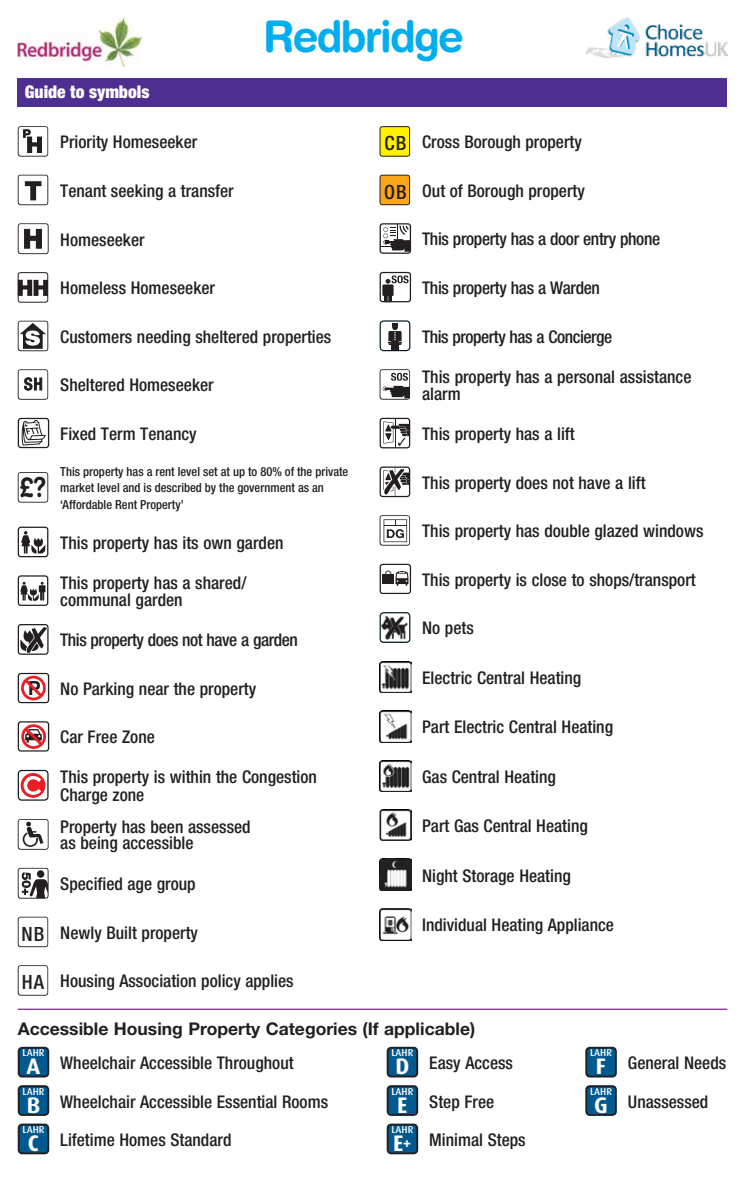
<style>
.page{position:relative;width:745px;height:1177px;background:#fff}
.page>*{position:absolute;margin:0;border:0;box-sizing:border-box;transform-origin:0 0}
.t1{font:700 43.75px "Helvetica Rounded LT";letter-spacing:-.04em;color:#00aeef;scale:.96 1}
.t2{font:700 27.75px "Helvetica Rounded LT";color:#231f20;scale:.83 1}
.t3{font:700 22.5px "Dax";color:#fff}
.t4{font:500 condensed 17.5px/16.2px "Helvetica Neue LT";color:#231f20}
.t5{font:500 condensed 17.5px "Helvetica Neue LT";letter-spacing:-.025em;color:#231f20}
.t6{font:500 condensed 17.5px "Helvetica Neue LT";letter-spacing:-.02em;color:#231f20}
.t7{font:700 17.5px "Helvetica Neue LT";color:#231f20}
.t8{font:900 condensed 17.5px "Helvetica Neue LT";color:#fff}
.t9{font:500 condensed 12.5px/16.2px "Helvetica Neue LT";color:#231f20}
.t10{font:500 10px "Dax";color:#fff}
.s1{font-size:19.62px}
.s2{font-size:16.25px}
</style>
<div class="page">
<div style="left:18px;top:78px;width:708px;height:28px;background:#4e2f91"></div>
<img style="left:585px;top:18px;width:141px;height:40px">
<hr style="left:18px;top:1008px;width:708px;height:1px;background:#812990">
<div style="left:19px;top:1047px;width:29px;height:29px;background:#00598f;border-radius:4px"></div>
<div style="left:18px;top:1046px;width:31px;height:31px;border:2px solid #231f20;border-radius:4px"></div>
<div style="left:387px;top:1047px;width:30px;height:29px;background:#00598f;border-radius:4px"></div>
<div style="left:386px;top:1046px;width:32px;height:31px;border:2px solid #231f20;border-radius:4px"></div>
<div style="left:586px;top:1047px;width:29px;height:29px;background:#00598f;border-radius:4px"></div>
<div style="left:585px;top:1046px;width:31px;height:31px;border:2px solid #231f20;border-radius:4px"></div>
<div style="left:19px;top:1086px;width:29px;height:28px;background:#00598f;border-radius:4px"></div>
<div style="left:18px;top:1085px;width:31px;height:30px;border:2px solid #231f20;border-radius:4px"></div>
<div style="left:387px;top:1086px;width:30px;height:28px;background:#00598f;border-radius:4px"></div>
<div style="left:386px;top:1085px;width:32px;height:30px;border:2px solid #231f20;border-radius:4px"></div>
<div style="left:586px;top:1086px;width:29px;height:28px;background:#00598f;border-radius:4px"></div>
<div style="left:585px;top:1085px;width:31px;height:30px;border:2px solid #231f20;border-radius:4px"></div>
<div style="left:19px;top:1124px;width:29px;height:29px;background:#00598f;border-radius:4px"></div>
<div style="left:18px;top:1123px;width:31px;height:31px;border:2px solid #231f20;border-radius:4px"></div>
<div style="left:387px;top:1124px;width:30px;height:29px;background:#00598f;border-radius:4px"></div>
<div style="left:386px;top:1123px;width:32px;height:31px;border:2px solid #231f20;border-radius:4px"></div>
<svg style="left:18px;top:126px;width:30px;height:31px"></svg>
<svg style="left:18px;top:175px;width:30px;height:30px"></svg>
<svg style="left:18px;top:223px;width:31px;height:31px"></svg>
<div style="left:18px;top:272px;width:30px;height:30px;border:1px solid #231f20;border-radius:2px"></div>
<svg style="left:18px;top:280px;width:30px;height:16px"></svg>
<svg style="left:18px;top:321px;width:30px;height:30px"></svg>
<svg style="left:18px;top:369px;width:30px;height:31px"></svg>
<svg style="left:18px;top:418px;width:31px;height:30px"></svg>
<svg style="left:18px;top:472px;width:30px;height:30px"></svg>
<svg style="left:18px;top:526px;width:30px;height:31px"></svg>
<svg style="left:18px;top:575px;width:30px;height:31px"></svg>
<svg style="left:18px;top:624px;width:30px;height:30px"></svg>
<svg style="left:18px;top:673px;width:31px;height:30px"></svg>
<svg style="left:18px;top:721px;width:31px;height:30px"></svg>
<svg style="left:18px;top:770px;width:30px;height:30px"></svg>
<div style="left:18px;top:769px;width:30px;height:31px;border:1px solid #061922;border-radius:3px"></div>
<svg style="left:18px;top:819px;width:30px;height:30px"></svg>
<svg style="left:18px;top:867px;width:30px;height:31px"></svg>
<svg style="left:18px;top:916px;width:30px;height:31px"></svg>
<svg style="left:18px;top:965px;width:30px;height:30px"></svg>
<div style="left:380px;top:127px;width:29px;height:29px;background:#fff200;border-radius:2px"></div>
<div style="left:379px;top:126px;width:31px;height:31px;border:1px solid #231f20;border-radius:2px"></div>
<div style="left:380px;top:175px;width:29px;height:30px;background:#faa61a;border-radius:2px"></div>
<div style="left:379px;top:175px;width:31px;height:30px;border:1px solid #231f20;border-radius:2px"></div>
<svg style="left:379px;top:223px;width:32px;height:31px"></svg>
<svg style="left:379px;top:272px;width:32px;height:30px"></svg>
<svg style="left:381px;top:322px;width:21px;height:27px"></svg>
<div style="left:379px;top:320px;width:31px;height:31px;border:1px solid #061922;border-radius:3px"></div>
<svg style="left:379px;top:369px;width:31px;height:31px"></svg>
<svg style="left:379px;top:418px;width:31px;height:30px"></svg>
<svg style="left:379px;top:466px;width:31px;height:31px"></svg>
<svg style="left:379px;top:515px;width:31px;height:30px"></svg>
<svg style="left:379px;top:563px;width:32px;height:31px"></svg>
<img style="left:381px;top:612px;width:28px;height:29px">
<div style="left:379px;top:612px;width:31px;height:31px;border:1px solid #061922;border-radius:3px"></div>
<img style="left:379px;top:661px;width:32px;height:31px">
<img style="left:379px;top:710px;width:32px;height:32px">
<img style="left:379px;top:760px;width:32px;height:31px">
<img style="left:379px;top:809px;width:32px;height:31px">
<img style="left:379px;top:858px;width:32px;height:32px">
<img style="left:379px;top:908px;width:32px;height:32px">
<img style="left:18px;top:18px;width:124px;height:49px">
<p class="t8" style="left:25px;top:81px;width:126px">Guide to symbols</p>
<h1 class="t1" style="left:263px;top:10px;width:210px">Redbridge</h1>
<p class="t4" style="left:60px;top:134px;width:138px">Priority Homeseeker</p>
<p class="t4" style="left:60px;top:182px;width:175px">Tenant seeking a transfer</p>
<p class="t4" style="left:60px;top:231px;width:86px">Homeseeker</p>
<p class="t4" style="left:60px;top:280px;width:156px">Homeless Homeseeker</p>
<p class="t4" style="left:60px;top:328px;width:272px">Customers needing sheltered properties</p>
<p class="t4" style="left:60px;top:377px;width:155px">Sheltered Homeseeker</p>
<p class="t4" style="left:60px;top:425px;width:138px">Fixed Term Tenancy</p>
<h2 class="t2" style="left:19px;top:470px;width:34px">£?</h2>
<p class="t9" style="left:60px;top:463px;width:289px">This property has a rent level set at up to 80% of the private market level and is described by the government as an ‘Affordable Rent Property’</p>
<p class="t4" style="left:60px;top:534px;width:225px">This property has its own garden</p>
<p class="t4" style="left:60px;top:575px;width:187px">This property has a shared/ communal garden</p>
<p class="t5" style="left:60px;top:629px;width:239px">This property does not have a garden</p>
<p class="t4" style="left:60px;top:680px;width:197px">No Parking near the property</p>
<p class="t4" style="left:60px;top:728px;width:96px">Car Free Zone</p>
<p class="t4" style="left:60px;top:768px;width:258px;line-height:17.5px">This property is within the Congestion<br>Charge zone</p>
<p class="t4" style="left:60px;top:818px;width:192px">Property has been assessed as being accessible</p>
<p class="t4" style="left:60px;top:875px;width:137px">Specified age group</p>
<p class="t4" style="left:22px;top:924px;width:178px"><span class="s1">NB</span> Newly Built property</p>
<p class="t4" style="left:22px;top:972px;width:273px"><span class="s1">HA</span> Housing Association policy applies</p>
<p class="t4" style="left:384px;top:134px;width:199px"><span class="s1">CB</span> Cross Borough property</p>
<p class="t4" style="left:384px;top:182px;width:202px"><span class="s1">OB</span> Out of Borough property</p>
<p class="t6" style="left:422px;top:229px;width:239px">This property has a door entry phone</p>
<p class="t6" style="left:422px;top:277px;width:179px">This property has a Warden</p>
<p class="t5" style="left:422px;top:326px;width:191px">This property has a Concierge</p>
<p class="t4" style="left:422px;top:368px;width:271px">This property has a personal assistance alarm</p>
<p class="t4" style="left:422px;top:425px;width:154px">This property has a lift</p>
<p class="t4" style="left:422px;top:474px;width:225px">This property does not have a lift</p>
<p class="t4" style="left:422px;top:522px;width:282px">This property has double glazed windows</p>
<p class="t4" style="left:422px;top:571px;width:275px">This property is close to shops/transport</p>
<p class="t4" style="left:422px;top:620px;width:53px">No pets</p>
<p class="t4" style="left:422px;top:669px;width:160px">Electric Central Heating</p>
<p class="t4" style="left:422px;top:718px;width:192px">Part Electric Central Heating</p>
<p class="t4" style="left:422px;top:768px;width:135px">Gas Central Heating</p>
<p class="t4" style="left:422px;top:817px;width:167px">Part Gas Central Heating</p>
<p class="t4" style="left:422px;top:867px;width:150px">Night Storage Heating</p>
<p class="t4" style="left:422px;top:916px;width:193px">Individual Heating Appliance</p>
<p class="t7" style="left:18px;top:1017px;width:458px">Accessible Housing Property Categories (If applicable)</p>
<p class="t3" style="left:27px;top:1053px;width:15px">A</p>
<p class="t10" style="left:22px;top:1047px;width:23px">LAHR</p>
<p class="t10" style="left:391px;top:1047px;width:23px">LAHR</p>
<p class="t10" style="left:589px;top:1047px;width:23px">LAHR</p>
<p class="t4" style="left:60px;top:1054px;width:235px">Wheelchair Accessible Throughout</p>
<p class="t3" style="left:395px;top:1053px;width:15px">D</p>
<p class="t4" style="left:429px;top:1054px;width:85px">Easy Access</p>
<p class="t3" style="left:595px;top:1053px;width:12px">F</p>
<p class="t10" style="left:22px;top:1085px;width:23px">LAHR</p>
<p class="t3" style="left:27px;top:1091px;width:15px">B</p>
<p class="t10" style="left:391px;top:1085px;width:23px">LAHR</p>
<p class="t4" style="left:60px;top:1093px;width:269px">Wheelchair Accessible Essential Rooms</p>
<p class="t3" style="left:397px;top:1091px;width:12px">E</p>
<p class="t10" style="left:589px;top:1085px;width:23px">LAHR</p>
<p class="t4" style="left:429px;top:1093px;width:66px">Step Free</p>
<p class="t3" style="left:594px;top:1091px;width:15px">G</p>
<p class="t10" style="left:22px;top:1124px;width:23px">LAHR</p>
<p class="t3" style="left:28px;top:1130px;width:13px">C</p>
<p class="t10" style="left:391px;top:1124px;width:23px">LAHR</p>
<p class="t4" style="left:60px;top:1131px;width:172px">Lifetime Homes Standard</p>
<p class="t3" style="left:393px;top:1130px;width:20px">E<span class="s2">+</span></p>
<p class="t4" style="left:429px;top:1131px;width:98px">Minimal Steps</p>
<p class="t4" style="left:627px;top:1054px;width:100px">General Needs</p>
<p class="t4" style="left:627px;top:1093px;width:82px">Unassessed</p>
</div>
